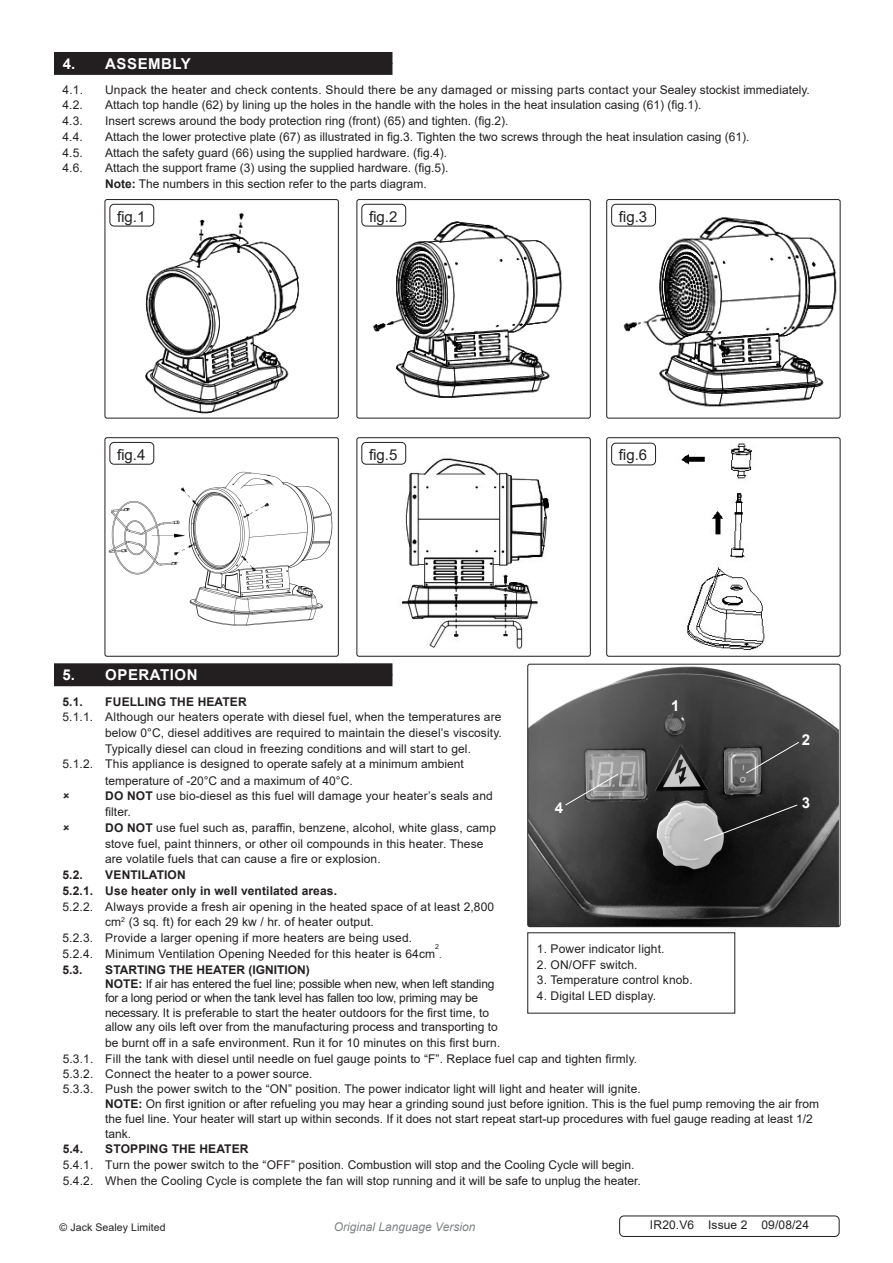
<style>
.page{position:relative;width:893px;height:1263px;background:#fff}
.page>*{position:absolute;margin:0;border:0;box-sizing:border-box;transform-origin:0 0}
.t1{font:15px "Arial";color:#231f20}
.Body{font:700 15px "Arial";letter-spacing:.035em;color:#fff}
.Body-2{font:12px/15.8px "Arial";color:#231f20}
.Body-3{font:12px/14.4px "Arial";letter-spacing:-.02em;color:#231f20}
.t2{font:700 12px "Arial";letter-spacing:.01em;color:#231f20}
.Body-4{font:12px "Arial";letter-spacing:.02em;color:#231f20}
.t3{font:italic 12px "Arial";color:#808285}
.Body__Footer{font:12px "Arial";letter-spacing:.01em;color:#231f20}
.Body__Justified__7pt{font:10.5px "Arial";letter-spacing:.01em;color:#231f20}
.t4{font:9px "Arial";color:#231f20}
.t5{font:7.05px "Arial";color:#231f20}
.s1{font-weight:700}
</style>
<div class="page">
<div style="left:54px;top:63px;width:338px;height:12px;background:#231f20"></div>
<div style="left:54px;top:52px;width:338px;height:12px;background:#231f20"></div>
<div style="left:54px;top:674px;width:338px;height:12px;background:#231f20"></div>
<div style="left:54px;top:663px;width:338px;height:12px;background:#231f20"></div>
<div style="left:619px;top:1215px;width:220px;height:22px;border:1px solid #231f20;border-radius:4px"></div>
<img style="left:108px;top:471px;width:225px;height:155px">
<div style="left:105px;top:437px;width:234px;height:220px;border:1px solid #231f20;border-radius:2px"></div>
<img style="left:402px;top:449px;width:147px;height:200px">
<div style="left:356px;top:437px;width:235px;height:220px;border:1px solid #231f20;border-radius:2px"></div>
<img style="left:140px;top:203px;width:160px;height:211px">
<div style="left:105px;top:199px;width:234px;height:219px;border:1px solid #231f20;border-radius:2px"></div>
<img style="left:369px;top:215px;width:193px;height:183px">
<div style="left:356px;top:199px;width:235px;height:219px;border:1px solid #231f20;border-radius:2px"></div>
<img style="left:611px;top:203px;width:226px;height:204px">
<div style="left:606px;top:199px;width:234px;height:219px;border:1px solid #231f20;border-radius:2px"></div>
<div style="left:109px;top:204px;width:45px;height:22px;border:1px solid #231f20;border-radius:4px"></div>
<div style="left:361px;top:204px;width:45px;height:22px;border:1px solid #231f20;border-radius:4px"></div>
<div style="left:611px;top:204px;width:45px;height:22px;border:1px solid #231f20;border-radius:4px"></div>
<div style="left:109px;top:442px;width:45px;height:23px;border:1px solid #231f20;border-radius:4px"></div>
<div style="left:361px;top:442px;width:45px;height:23px;border:1px solid #231f20;border-radius:4px"></div>
<div style="left:611px;top:443px;width:45px;height:22px;border:1px solid #231f20;border-radius:4px"></div>
<img style="left:529px;top:666px;width:309px;height:259px">
<div style="left:527px;top:664px;width:313px;height:263px;border:1px solid #231f20;border-radius:2px"></div>
<svg style="left:745px;top:741px;width:55px;height:33px;background:#4f4f4f"></svg>
<svg style="left:703px;top:804px;width:95px;height:37px;background:#3b3b3b"></svg>
<svg style="left:564px;top:773px;width:55px;height:33px;background:#777"></svg>
<img style="left:681px;top:443px;width:85px;height:207px">
<div style="left:606px;top:437px;width:234px;height:220px;border:1px solid #231f20;border-radius:2px"></div>
<p class="Body" style="left:63px;top:53px;width:130px">4. ASSEMBLY</p>
<p class="Body-2" style="left:63px;top:81px;width:22px">4.1.</p>
<p class="Body-4" style="left:105px;top:81px;width:706px">Unpack the heater and check contents. Should there be any damaged or missing parts contact your Sealey stockist immediately.</p>
<p class="Body-2" style="left:63px;top:97px;width:22px">4.2.</p>
<p class="Body-2" style="left:105px;top:97px;width:598px">Attach top handle (62) by lining up the holes in the handle with the holes in the heat insulation casing (61) (fig.1).</p>
<p class="Body-2" style="left:63px;top:113px;width:22px">4.3.</p>
<p class="Body-2" style="left:105px;top:113px;width:405px">Insert screws around the body protection ring (front) (65) and tighten. (fig.2).</p>
<p class="Body-2" style="left:63px;top:129px;width:22px">4.4.</p>
<p class="Body-2" style="left:105px;top:129px;width:646px">Attach the lower protective plate (67) as illustrated in fig.3. Tighten the two screws through the heat insulation casing (61).</p>
<p class="Body-2" style="left:63px;top:144px;width:22px">4.5.</p>
<p class="Body-2" style="left:105px;top:144px;width:344px">Attach the safety guard (66) using the supplied hardware. (fig.4).</p>
<p class="Body-2" style="left:63px;top:160px;width:22px">4.6.</p>
<p class="Body-2" style="left:105px;top:160px;width:345px">Attach the support frame (3) using the supplied hardware. (fig.5).<br><span class="s1">Note:</span> The numbers in this section refer to the parts diagram.</p>
<p class="t1" style="left:117px;top:206px;width:30px">fig.1</p>
<p class="t1" style="left:369px;top:206px;width:30px">fig.2</p>
<p class="t1" style="left:619px;top:206px;width:30px">fig.3</p>
<p class="t1" style="left:117px;top:444px;width:30px">fig.4</p>
<p class="t1" style="left:369px;top:444px;width:30px">fig.5</p>
<p class="t1" style="left:619px;top:445px;width:30px">fig.6</p>
<p class="Body" style="left:63px;top:664px;width:137px">5. OPERATION</p>
<p class="t2" style="left:63px;top:693px;width:22px">5.1.</p>
<p class="t2" style="left:105px;top:693px;width:143px">FUELLING THE HEATER</p>
<p class="Body-2" style="left:105px;top:709px;width:398px;text-align:justify;text-indent:-43px">5.1.1. Although our heaters operate with diesel fuel, when the temperatures are below 0°C, diesel additives are required to maintain the diesel’s viscosity.<br>Typically diesel can cloud in freezing conditions and will start to gel.</p>
<p class="Body-2" style="left:105px;top:755px;width:360px;line-height:16.5px;text-indent:-43px">5.1.2. This appliance is designed to operate safely at a minimum ambient temperature of -20°C and a maximum of 40°C.</p>
<p class="Body-2" style="left:105px;top:788px;width:389px"><span class="s1">DO NOT</span> use bio-diesel as this fuel will damage your heater’s seals and filter.</p>
<p class="Body-2" style="left:105px;top:819px;width:392px"><span class="s1">DO NOT</span> use fuel such as, paraffin, benzene, alcohol, white glass, camp stove fuel, paint thinners, or other oil compounds in this heater. These are volatile fuels that can cause a fire or explosion.</p>
<p class="t2" style="left:63px;top:866px;width:22px">5.2.</p>
<p class="t2" style="left:105px;top:866px;width:82px">VENTILATION</p>
<p class="t2" style="left:63px;top:882px;width:276px">5.2.1. Use heater only in well ventilated areas.</p>
<p class="Body-2" style="left:105px;top:898px;width:391px;text-indent:-43px">5.2.2. Always provide a fresh air opening in the heated space of at least 2,800 cm<sup>2</sup> (3 sq. ft) for each 29 kw / hr. of heater output.</p>
<p class="Body-2" style="left:63px;top:930px;width:351px">5.2.3. Provide a larger opening if more heaters are being used.</p>
<p class="Body-2" style="left:63px;top:945px;width:374px">5.2.4. Minimum Ventilation Opening Needed for this heater is 64cm</p>
<p class="Body" style="left:671px;top:695px;width:10px">1</p>
<p class="Body" style="left:802px;top:729px;width:10px">2</p>
<p class="Body" style="left:802px;top:792px;width:10px">3</p>
<p class="Body" style="left:555px;top:797px;width:10px">4</p>
<p class="t5" style="left:435px;top:942px;width:5px">2</p>
<p class="Body-2" style="left:537px;top:941px;width:129px">1. Power indicator light.</p>
<p class="Body-2" style="left:537px;top:956px;width:102px">2. ON/OFF switch.</p>
<p class="Body-2" style="left:537px;top:972px;width:157px">3. Temperature control knob.</p>
<p class="Body-2" style="left:537px;top:988px;width:121px">4. Digital LED display.</p>
<p class="t4" style="left:439px;top:948px;width:4px">.</p>
<p class="t2" style="left:63px;top:961px;width:22px">5.3.</p>
<p class="t2" style="left:105px;top:961px;width:206px">STARTING THE HEATER (IGNITION)</p>
<p class="Body-3" style="left:105px;top:976px;width:394px"><span class="s1">NOTE:</span> If air has entered the fuel line; possible when new, when left standing for a long period or when the tank level has fallen too low, priming may be necessary. It is preferable to start the heater outdoors for the first time, to allow any oils left over from the manufacturing process and transporting to</p>
<p class="Body-2" style="left:105px;top:1035px;width:397px">be burnt off in a safe environment. Run it for 10 minutes on this first burn.</p>
<p class="Body-2" style="left:63px;top:1050px;width:576px">5.3.1. Fill the tank with diesel until needle on fuel gauge points to “F”. Replace fuel cap and tighten firmly.</p>
<p class="Body-2" style="left:63px;top:1065px;width:251px">5.3.2. Connect the heater to a power source.</p>
<p class="Body-2" style="left:63px;top:1080px;width:580px">5.3.3. Push the power switch to the “ON” position. The power indicator light will light and heater will ignite.</p>
<p class="Body-2" style="left:105px;top:1095px;width:716px"><span class="s1">NOTE:</span> On first ignition or after refueling you may hear a grinding sound just before ignition. This is the fuel pump removing the air from</p>
<p class="Body-2" style="left:105px;top:1111px;width:709px;line-height:15px">the fuel line. Your heater will start up within seconds. If it does not start repeat start-up procedures with fuel gauge reading at least 1/2 tank.</p>
<p class="t2" style="left:63px;top:1141px;width:22px">5.4.</p>
<p class="t2" style="left:105px;top:1141px;width:145px">STOPPING THE HEATER</p>
<p class="Body-2" style="left:63px;top:1157px;width:573px">5.4.1. Turn the power switch to the “OFF” position. Combustion will stop and the Cooling Cycle will begin.</p>
<p class="Body-2" style="left:63px;top:1173px;width:580px">5.4.2. When the Cooling Cycle is complete the fan will stop running and it will be safe to unplug the heater.</p>
<p class="Body__Justified__7pt" style="left:60px;top:1220px;width:108px">© Jack Sealey Limited</p>
<p class="t3" style="left:334px;top:1219px;width:143px">Original Language Version</p>
<p class="Body__Footer" style="left:650px;top:1217px;width:161px">IR20.V6 Issue 2 09/08/24</p>
</div>
